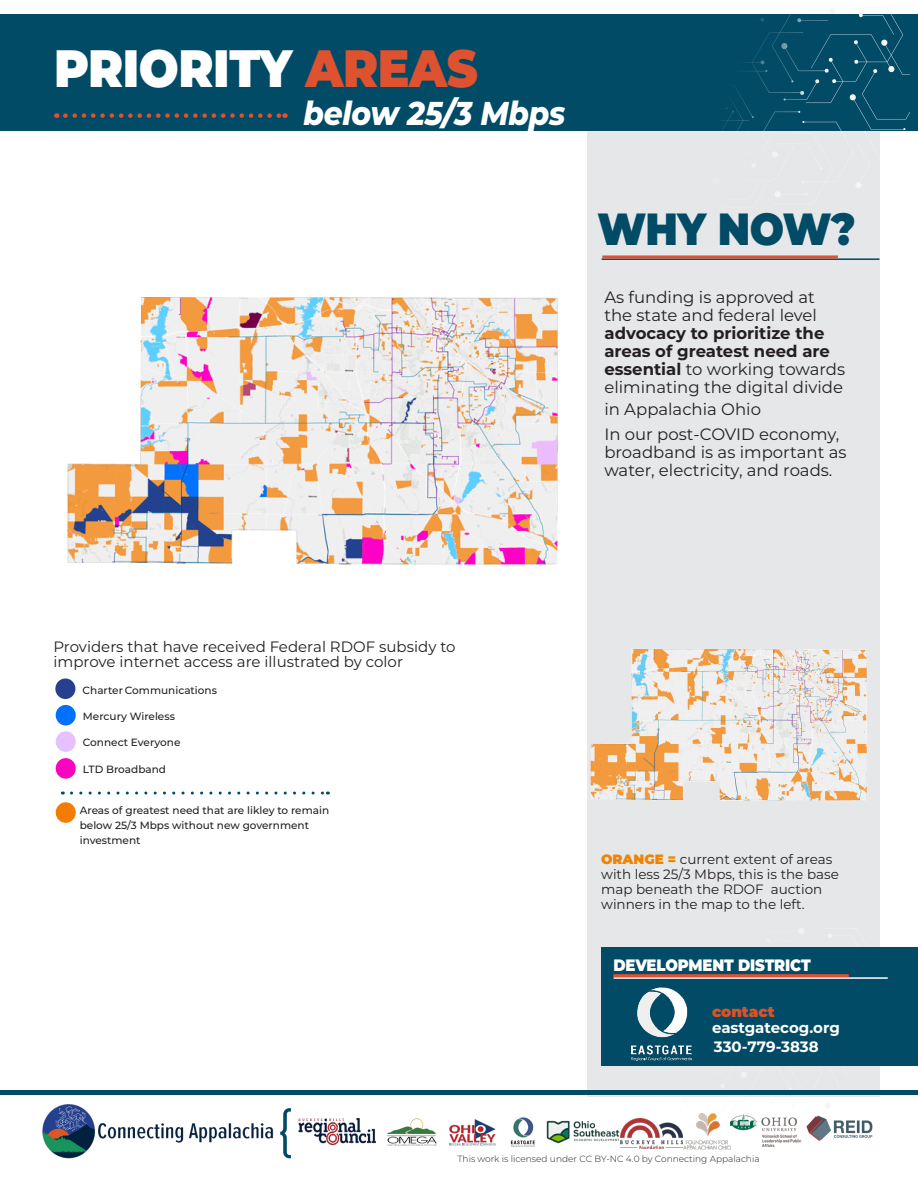
<style>
.page{position:relative;width:918px;height:1188px;background:#fff}
.page>*{position:absolute;margin:0;border:0;box-sizing:border-box;transform-origin:0 0}
.t1{font:500 57.75px "Proxima Nova Ex Cn";color:#014a66}
.t2{font:900 52.5px "Montserrat";letter-spacing:-.01em;color:#fff;scale:.9 1}
.t3{font:900 45px "Montserrat";letter-spacing:-.015em;color:#014b66;scale:.9 1}
.t4{font:italic 800 33px "Montserrat";letter-spacing:-.01em;color:#fff;scale:.9 1}
.t5{font:16.5px/18px "Montserrat";color:#231f20}
.t6{font:900 16.5px "Montserrat";letter-spacing:-.01em;color:#fff;scale:.9 1}
.t7{font:15px/15px "Montserrat";color:#231f20}
.t8{font:700 15px "Montserrat";color:#fff}
.t9{font:900 15px "Montserrat";color:#dc5226}
.t10{font:13.5px/15px "Montserrat";color:#231f20}
.t11{font:500 10.5px/15px "Montserrat";color:#231f20}
.t12{font:300 9px "Montserrat";color:#231f20}
.s1{color:#de5230}
.s2{font-weight:700}
.s3{font-weight:900;color:#ee8403}
</style>
<div class="page">
<img style="left:67px;top:297px;width:491px;height:268px">
<div style="left:587px;top:126px;width:293px;height:971px;background:#e6e7e9"></div>
<div style="left:0;top:14px;width:918px;height:117px;background:#014b66"></div>
<svg style="left:722px;top:14px;width:188px;height:183px"></svg>
<svg style="left:65px;top:113px;width:220px;height:5px"></svg>
<svg style="left:640px;top:928px;width:266px;height:210px"></svg>
<hr style="left:602px;top:258px;width:278px;height:2px;background:#014a66">
<hr style="left:602px;top:255px;width:236px;height:3px;background:#de5230">
<div style="left:1px;top:1090px;width:917px;height:5px;background:#014b66"></div>
<div style="left:601px;top:948px;width:317px;height:118px;background:#014b66"></div>
<hr style="left:614px;top:977px;width:274px;height:2px;background:#fff">
<hr style="left:613px;top:974px;width:236px;height:3px;background:#de5230">
<img style="left:803px;top:1115px;width:74px;height:26px">
<img style="left:546px;top:1121px;width:73px;height:23px">
<img style="left:387px;top:1118px;width:50px;height:28px">
<img style="left:449px;top:1120px;width:47px;height:26px">
<img style="left:299px;top:1119px;width:77px;height:25px">
<img style="left:510px;top:1117px;width:25px;height:30px">
<img style="left:42px;top:1104px;width:232px;height:54px">
<img style="left:621px;top:1118px;width:61px;height:30px">
<img style="left:684px;top:1114px;width:47px;height:36px">
<img style="left:731px;top:1114px;width:71px;height:33px">
<div style="left:56px;top:705px;width:20px;height:20px;background:#0071fe;border-radius:50%"></div>
<div style="left:56px;top:731px;width:20px;height:21px;background:#e6c1ff;border-radius:50%"></div>
<div style="left:55px;top:678px;width:20px;height:21px;background:#25408f;border-radius:50%"></div>
<div style="left:56px;top:802px;width:20px;height:21px;background:#f47c01;border-radius:50%"></div>
<svg style="left:71px;top:792px;width:257px;height:3px"></svg>
<div style="left:56px;top:758px;width:20px;height:21px;background:#fa04bf;border-radius:50%"></div>
<img style="left:631px;top:987px;width:75px;height:82px">
<img style="left:590px;top:649px;width:277px;height:152px">
<p class="t2" style="left:54px;top:29px;width:473px">PRIORITY <span class="s1">AREAS</span></p>
<p class="t4" style="left:304px;top:89px;width:292px">below 25/3 Mbps</p>
<p class="t3" style="left:598px;top:195px;width:288px">WHY NOW?</p>
<p class="t5" style="left:604px;top:288px;width:242px">As funding is approved at the state and federal level <span class="s2">advocacy to prioritize the areas of greatest need are essential</span> to working towards eliminating the digital divide</p>
<p class="t5" style="left:604px;top:400px;width:158px">in Appalachia Ohio</p>
<p class="t5" style="left:604px;top:424px;width:244px">In our post-COVID economy, broadband is as important as water, electricity, and roads.</p>
<p class="t7" style="left:54px;top:638px;width:404px">Providers that have received Federal RDOF subsidy to improve internet access are illustrated by color</p>
<p class="t11" style="left:83px;top:682px;width:136px">Charter Communications</p>
<p class="t11" style="left:83px;top:709px;width:93px">Mercury Wireless</p>
<p class="t11" style="left:83px;top:735px;width:99px">Connect Everyone</p>
<p class="t11" style="left:83px;top:761px;width:85px">LTD Broadband</p>
<p class="t11" style="left:80px;top:803px;width:251px">Areas of greatest need that are likley to remain below 25/3 Mbps without new government investment</p>
<p class="t10" style="left:601px;top:851px;width:239px"><span class="s3">ORANGE =</span> current extent of areas with less 25/3 Mbps, this is the base map beneath the RDOF auction winners in the map to the left.</p>
<p class="t6" style="left:614px;top:952px;width:221px">DEVELOPMENT DISTRICT</p>
<p class="t9" style="left:712px;top:1000px;width:64px">contact</p>
<p class="t8" style="left:712px;top:1017px;width:129px">eastgatecog.org</p>
<p class="t8" style="left:714px;top:1036px;width:106px">330-779-3838</p>
<p class="t1" style="left:280px;top:1086px;width:13px">{</p>
<p class="t12" style="left:458px;top:1152px;width:304px">This work is licensed under CC BY-NC 4.0 by Connecting Appalachia</p>
</div>
